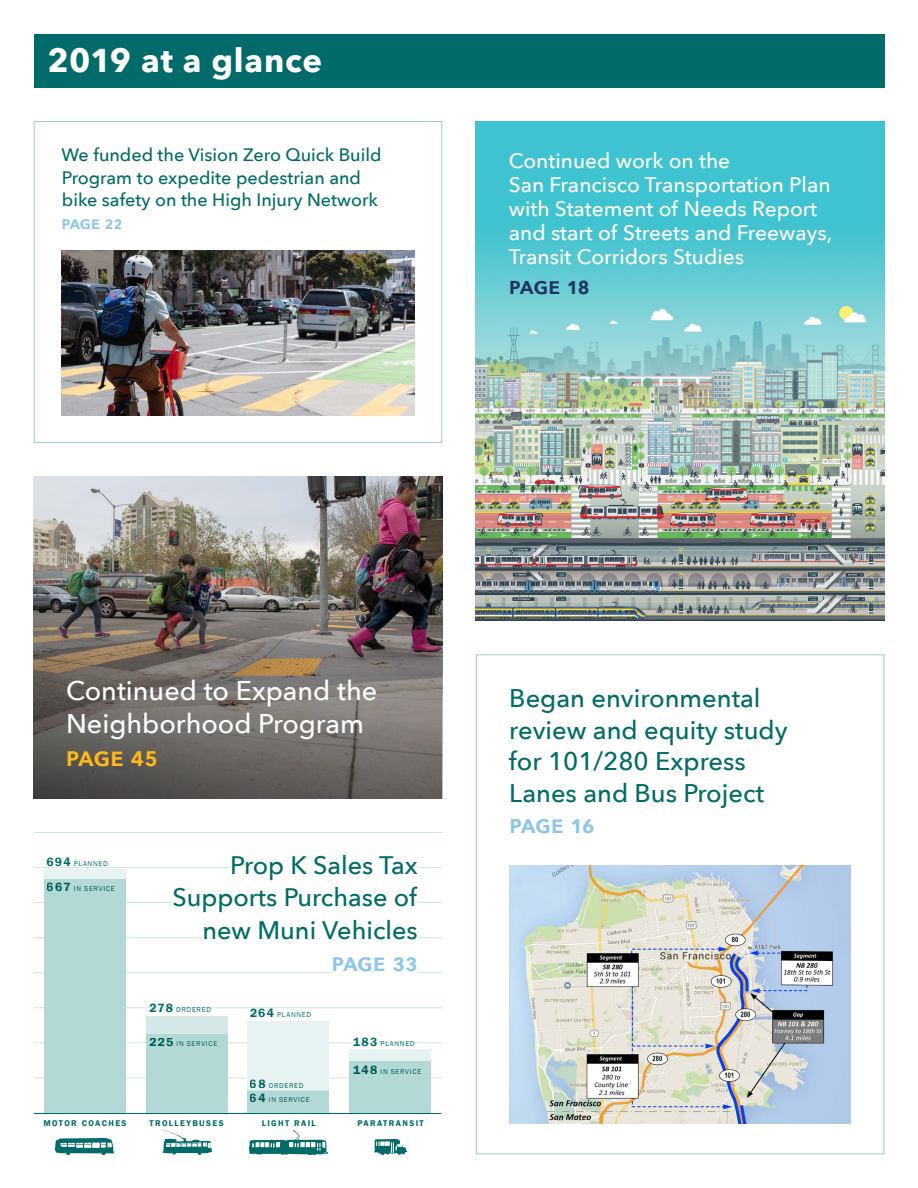
<style>
.page{position:relative;width:918px;height:1188px;background:#fff}
.page>*{position:absolute;margin:0;border:0;box-sizing:border-box;transform-origin:0 0}
.t1{font:700 33px "Avenir Next";letter-spacing:.02em;color:#fff}
.Pop-Out{font:500 27px/33px "Avenir Next";color:#fff}
.Pop-Out-2{font:600 27px "Avenir Next";color:#ffb71b}
.Pop-Out-3{font:500 25.5px/31.5px "Avenir Next";color:#006b68}
.Pop-Out-4{font:600 25.5px "Avenir Next";color:#8dc6e8}
.Pop-Out-5{font:500 25.2px/32.5px "Avenir Next";color:#006b68;text-align:right}
.Pop-Out-6{font:600 24px "Avenir Next";color:#1e355e}
.Pop-Out-7{font:500 21px/24px "Avenir Next";color:#fff}
.Pop-Out-8{font:500 18px/22.5px "Avenir Next";color:#006b68}
.Pop-Out-9{font:600 18px "Avenir Next";color:#8dc6e8}
.t2{font:600 8.55px "Franklin Gothic";letter-spacing:.16em;color:#006b68}
.t3{font:7.2px "Franklin Gothic";letter-spacing:.095em;color:#006b68}
.s1{font-weight:600;font-size:12.3px}
.s2{font-weight:600;color:#8dc6e8}
</style>
<div class="page">
<div style="left:34px;top:121px;width:408px;height:322px;border:1px solid #9fcfca"></div>
<img style="left:62px;top:251px;width:352px;height:164px">
<div style="left:34px;top:34px;width:850px;height:53px;background:#006b68"></div>
<img style="left:34px;top:477px;width:408px;height:322px">
<img style="left:476px;top:121px;width:408px;height:500px">
<img style="left:55px;top:1139px;width:59px;height:15px">
<img style="left:162px;top:1130px;width:50px;height:24px">
<img style="left:250px;top:1130px;width:77px;height:24px">
<img style="left:374px;top:1140px;width:32px;height:14px">
<hr style="left:34px;top:937px;width:408px;height:1px;background:#cfe7e5">
<hr style="left:34px;top:832px;width:408px;height:1px;background:#cfe7e5">
<hr style="left:34px;top:867px;width:408px;height:1px;background:#cfe7e5">
<hr style="left:34px;top:902px;width:408px;height:1px;background:#cfe7e5">
<hr style="left:34px;top:972px;width:408px;height:1px;background:#cfe7e5">
<hr style="left:34px;top:1007px;width:408px;height:1px;background:#cfe7e5">
<hr style="left:34px;top:1043px;width:408px;height:1px;background:#cfe7e5">
<hr style="left:34px;top:1078px;width:408px;height:1px;background:#cfe7e5">
<div style="left:44px;top:869px;width:81px;height:245px;background:#e7f3f2"></div>
<div style="left:44px;top:879px;width:81px;height:235px;background:#b2d9d5"></div>
<div style="left:146px;top:1016px;width:81px;height:98px;background:#d4e9e7"></div>
<div style="left:146px;top:1034px;width:81px;height:80px;background:#b2d9d5"></div>
<div style="left:248px;top:1021px;width:81px;height:93px;background:#e7f3f2"></div>
<div style="left:248px;top:1090px;width:81px;height:24px;background:#cfe7e5"></div>
<div style="left:248px;top:1091px;width:81px;height:23px;background:#b2d9d5"></div>
<div style="left:349px;top:1049px;width:82px;height:65px;background:#e7f3f2"></div>
<div style="left:349px;top:1061px;width:82px;height:53px;background:#b2d9d5"></div>
<hr style="left:34px;top:1113px;width:407px;height:1px;background:#006b68">
<div style="left:230px;top:850px;width:188px;height:33px;background:#fff"></div>
<div style="left:172px;top:883px;width:246px;height:32px;background:#fff"></div>
<div style="left:202px;top:915px;width:216px;height:33px;background:#fff"></div>
<div style="left:331px;top:948px;width:87px;height:32px;background:#fff"></div>
<img style="left:509px;top:865px;width:342px;height:258px">
<h2 class="t1" style="left:47px;top:32px;width:276px">2019 at a glance</h2>
<p class="Pop-Out-8" style="left:62px;top:143px;width:322px">We funded the Vision Zero Quick Build<br>Program to expedite pedestrian and bike safety on the High Injury Network</p>
<p class="Pop-Out-9" style="left:61px;top:207px;width:63px">page 22</p>
<p class="Pop-Out-7" style="left:509px;top:148px;width:325px">Continued work on the<br>San Francisco Transportation Plan with Statement of Needs Report and start of Streets and Freeways,<br>Transit Corridors Studies</p>
<p class="Pop-Out-6" style="left:509px;top:266px;width:83px">page 18</p>
<p class="Pop-Out" style="left:66px;top:673px;width:313px">Continued to Expand the<br>Neighborhood Program</p>
<p class="Pop-Out-2" style="left:66px;top:733px;width:94px">page 45</p>
<p class="t3" style="left:47px;top:859px;width:63px"><span class="s1">694</span> PLANNED</p>
<p class="t3" style="left:47px;top:884px;width:69px"><span class="s1">667</span> IN SERVICE</p>
<p class="Pop-Out-5" style="left:172px;top:848px;width:247px">Prop K Sales Tax<br>Supports Purchase of new Muni Vehicles <span class="s2">page 33</span></p>
<p class="t3" style="left:150px;top:1005px;width:63px"><span class="s1">278</span> ORDERED</p>
<p class="t3" style="left:150px;top:1040px;width:69px"><span class="s1">225</span> IN SERVICE</p>
<p class="t3" style="left:250px;top:1010px;width:63px"><span class="s1">264</span> PLANNED</p>
<p class="t3" style="left:250px;top:1081px;width:55px"><span class="s1">68</span> ORDERED</p>
<p class="t3" style="left:250px;top:1095px;width:61px"><span class="s1">64</span> IN SERVICE</p>
<p class="t3" style="left:353px;top:1039px;width:63px"><span class="s1">183</span> PLANNED</p>
<p class="t3" style="left:353px;top:1067px;width:70px"><span class="s1">148</span> IN SERVICE</p>
<p class="t2" style="left:43px;top:1118px;width:85px">MOTOR COACHES</p>
<p class="t2" style="left:150px;top:1118px;width:76px">TROLLEYBUSES</p>
<p class="t2" style="left:262px;top:1118px;width:56px">LIGHT RAIL</p>
<p class="t2" style="left:357px;top:1118px;width:68px">PARATRANSIT</p>
<p class="Pop-Out-3" style="left:509px;top:682px;width:280px">Began environmental review and equity study for 101/280 Express<br>Lanes and Bus Project</p>
<p class="Pop-Out-4" style="left:509px;top:802px;width:88px">page 16</p>
</div>
